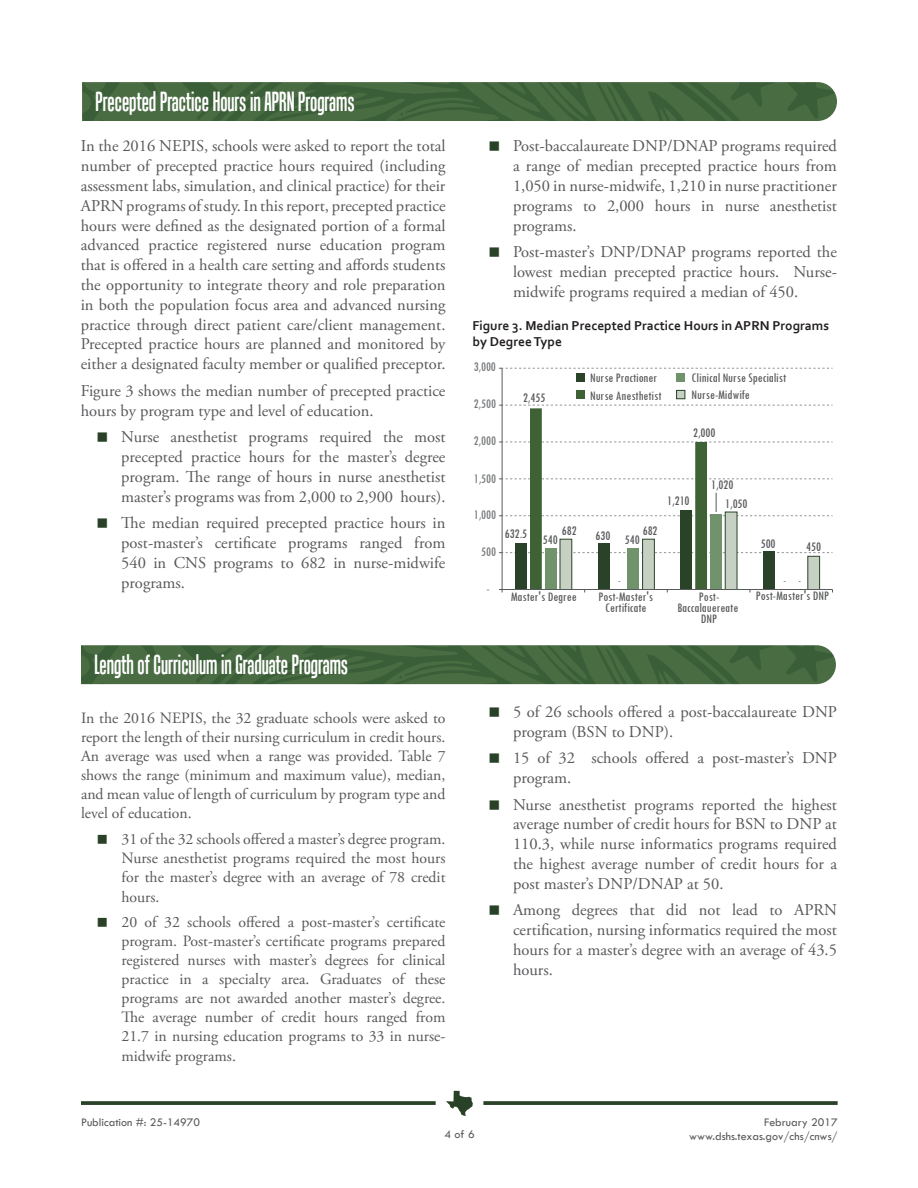
<style>
.page{position:relative;width:918px;height:1188px;background:#fff}
.page>*{position:absolute;margin:0;border:0;box-sizing:border-box;transform-origin:0 0}
.t1{font:27px "Tandelle";color:#fff}
.Body{font:16.5px/19.8px "Adobe Garamond Pro";color:#57585a;text-align:justify}
.Body-2{font:15.75px/19px "Adobe Garamond Pro";color:#57585a;text-align:justify}
.t2{font:condensed 13.5px/10.8px "Tw Cen";color:#58595b;text-align:center}
.Figure_Header_1{font:700 13.5px/16.2px "Corbel";color:#231f20}
.t3{font:condensed 13.5px "Tw Cen";color:#76787b}
.t4{font:12px "Tw Cen";color:#57585a}
.t5{font:condensed 10.95px "Tw Cen";color:#636366}
</style>
<div class="page">
<svg style="left:81px;top:1101px;width:355px;height:4px"></svg>
<svg style="left:446px;top:1091px;width:27px;height:25px"></svg>
<svg style="left:483px;top:1101px;width:355px;height:4px"></svg>
<hr style="left:502px;top:368px;width:1px;height:222px;background:#58595b">
<svg style="left:499px;top:368px;width:334px;height:1px"></svg>
<div style="left:577px;top:373px;width:8px;height:9px;background:#2a4328"></div>
<div style="left:577px;top:390px;width:8px;height:9px;background:#3e6236"></div>
<div style="left:677px;top:373px;width:8px;height:9px;background:#70936c"></div>
<div style="left:677px;top:390px;width:8px;height:9px;background:#c6d1c3"></div>
<div style="left:676px;top:390px;width:9px;height:9px;border:1px solid #2a4328"></div>
<svg style="left:499px;top:405px;width:334px;height:188px"></svg>
<svg style="left:82px;top:82px;width:755px;height:39px;background:#456840"></svg>
<svg style="left:81px;top:645px;width:755px;height:39px;background:#466840"></svg>
<h1 class="t1" style="left:96px;top:86px;width:261px">Precepted Practice Hours in APRN Programs</h1>
<p class="Body" style="left:81px;top:137px;width:366px">In the 2016 NEPIS, schools were asked to report the total number of precepted practice hours required (including assessment labs, simulation, and clinical practice) for their APRN programs of study. In this report, precepted practice hours were defined as the designated portion of a formal advanced practice registered nurse education program that is offered in a health care setting and affords students the opportunity to integrate theory and role preparation in both the population focus area and advanced nursing practice through direct patient care/client management.<br>Precepted practice hours are planned and monitored by either a designated faculty member or qualified preceptor.</p>
<p class="Body" style="left:81px;top:381px;width:366px">Figure 3 shows the median number of precepted practice hours by program type and level of education.</p>
<p class="Body" style="left:121px;top:428px;width:326px">Nurse anesthetist programs required the most precepted practice hours for the master’s degree program. The range of hours in nurse anesthetist master’s programs was from 2,000 to 2,900 hours).</p>
<p class="Body" style="left:121px;top:514px;width:326px">The median required precepted practice hours in post-master’s certificate programs ranged from 540 in CNS programs to 682 in nurse-midwife programs.</p>
<h1 class="t1" style="left:94px;top:650px;width:255px">Length of Curriculum in Graduate Programs</h1>
<p class="Body-2" style="left:81px;top:709px;width:366px">In the 2016 NEPIS, the 32 graduate schools were asked to report the length of their nursing curriculum in credit hours.<br>An average was used when a range was provided. Table 7 shows the range (minimum and maximum value), median, and mean value of length of curriculum by program type and level of education.</p>
<p class="Body-2" style="left:122px;top:830px;width:326px">31 of the 32 schools offered a master’s degree program.<br>Nurse anesthetist programs required the most hours for the master’s degree with an average of 78 credit hours.</p>
<p class="Body-2" style="left:122px;top:913px;width:326px">20 of 32 schools offered a post-master’s certificate program. Post-master’s certificate programs prepared registered nurses with master’s degrees for clinical practice in a specialty area. Graduates of these programs are not awarded another master’s degree.<br>The average number of credit hours ranged from 21.7 in nursing education programs to 33 in nurse&shy;midwife programs.</p>
<p class="Body" style="left:513px;top:137px;width:326px">Post-baccalaureate DNP/DNAP programs required a range of median precepted practice hours from 1,050 in nurse-midwife, 1,210 in nurse practitioner programs to 2,000 hours in nurse anesthetist programs.</p>
<p class="Body" style="left:513px;top:243px;width:326px">Post-master’s DNP/DNAP programs reported the lowest median precepted practice hours. Nurse&shy;midwife programs required a median of 450.</p>
<p class="Figure_Header_1" style="left:472px;top:317px;width:358px">Figure 3. Median Precepted Practice Hours in APRN Programs by Degree Type</p>
<p class="t3" style="left:474px;top:359px;width:24px">3,000</p>
<p class="t3" style="left:474px;top:396px;width:24px">2,500</p>
<p class="t3" style="left:474px;top:433px;width:24px">2,000</p>
<p class="t2" style="left:523px;top:392px;width:24px">2,455</p>
<p class="t2" style="left:590px;top:368px;width:73px;line-height:18px;text-align:left">Nurse Practioner<br>Nurse Anesthetist</p>
<p class="t2" style="left:692px;top:369px;width:96px;line-height:17px;text-align:left">Clinical Nurse Specialist<br>Nurse-Midwife</p>
<p class="t2" style="left:693px;top:427px;width:24px">2,000</p>
<p class="t3" style="left:474px;top:470px;width:24px">1,500</p>
<p class="t3" style="left:474px;top:507px;width:24px">1,000</p>
<p class="t3" style="left:481px;top:544px;width:16px">500</p>
<p class="t2" style="left:562px;top:525px;width:16px">682</p>
<p class="t2" style="left:643px;top:525px;width:16px">682</p>
<p class="t2" style="left:505px;top:528px;width:24px">632.5</p>
<p class="t2" style="left:596px;top:530px;width:16px">630</p>
<p class="t2" style="left:543px;top:534px;width:16px">540</p>
<p class="t2" style="left:625px;top:534px;width:16px">540</p>
<p class="t2" style="left:667px;top:495px;width:24px">1,210</p>
<p class="t2" style="left:711px;top:479px;width:24px">1,020</p>
<p class="t2" style="left:725px;top:498px;width:24px">1,050</p>
<p class="t2" style="left:761px;top:538px;width:16px">500</p>
<p class="t2" style="left:806px;top:541px;width:16px">450</p>
<p class="t3" style="left:487px;top:580px;width:5px">-</p>
<p class="t5" style="left:618px;top:574px;width:4px">-</p>
<p class="t5" style="left:783px;top:574px;width:4px">-</p>
<p class="t5" style="left:798px;top:574px;width:4px">-</p>
<p class="t2" style="left:511px;top:591px;width:67px">Master's Degree</p>
<p class="t2" style="left:598px;top:591px;width:56px">Post-Master's<br>Certificate</p>
<p class="t2" style="left:677px;top:591px;width:62px">Post-<br>Baccalauereate<br>DNP</p>
<p class="t2" style="left:756px;top:590px;width:75px">Post-Master's DNP</p>
<p class="Body" style="left:513px;top:702px;width:326px">5 of 26 schools offered a post-baccalaureate DNP program (BSN to DNP).</p>
<p class="Body" style="left:513px;top:749px;width:325px">15 of 32 schools offered a post-master’s DNP program.</p>
<p class="Body" style="left:513px;top:795px;width:326px">Nurse anesthetist programs reported the highest average number of credit hours for BSN to DNP at 110.3, while nurse informatics programs required the highest average number of credit hours for a post master’s DNP/DNAP at 50.</p>
<p class="Body" style="left:513px;top:901px;width:326px">Among degrees that did not lead to APRN certification, nursing informatics required the most hours for a master’s degree with an average of 43.5 hours.</p>
<p class="t4" style="left:81px;top:1115px;width:121px">Publication #: 25-14970</p>
<p class="t4" style="left:764px;top:1115px;width:75px">February 2017</p>
<p class="t4" style="left:444px;top:1127px;width:32px">4 of 6</p>
<p class="t4" style="left:689px;top:1129px;width:150px">www.dshs.texas.gov/chs/cnws/</p>
</div>
